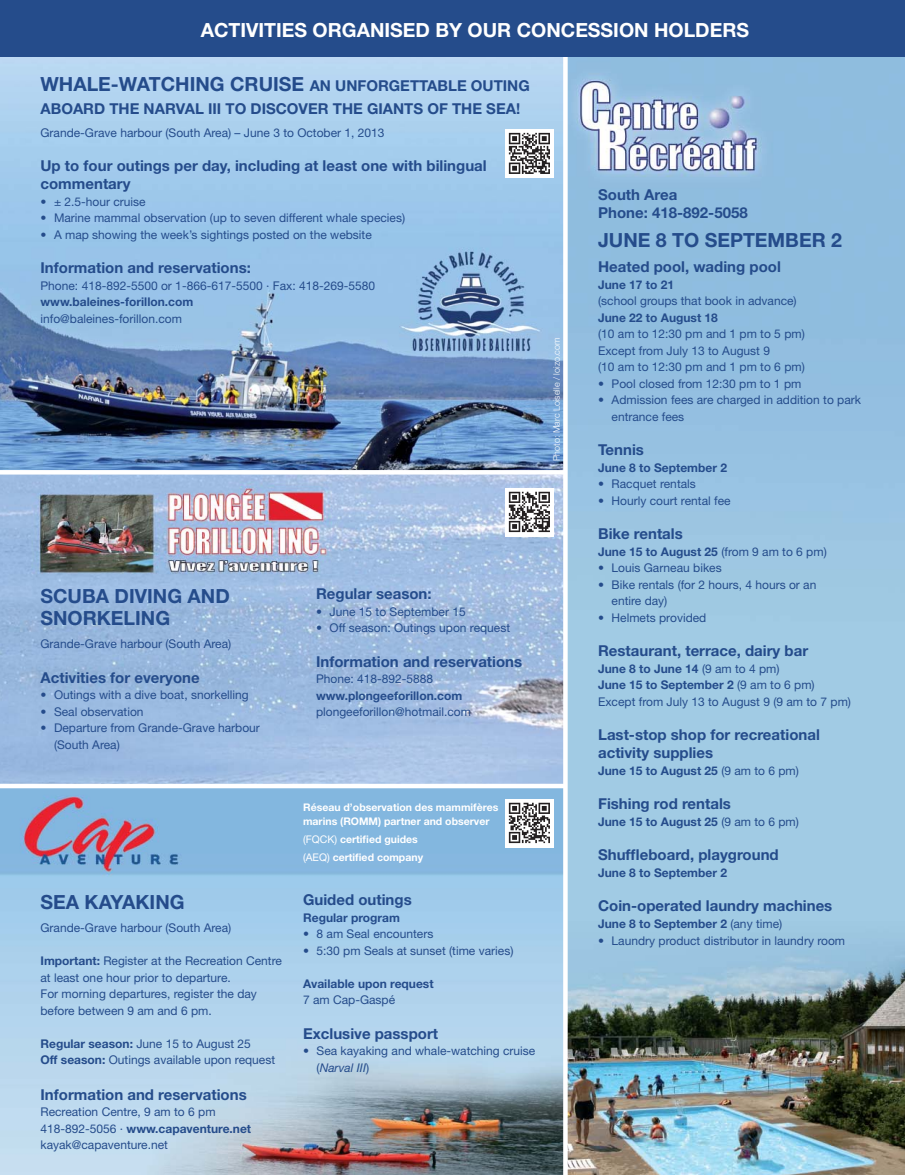
<style>
.page{position:relative;width:905px;height:1175px;background:#fff}
.page>*{position:absolute;margin:0;border:0;box-sizing:border-box;transform-origin:0 0}
.t1{font:700 19.5px/22.5px "Helvetica Neue";color:#254c8b}
.t2{font:700 19.5px "Helvetica Neue";color:#fff}
.t3{font:700 15px/18px "Helvetica Neue";color:#254c8b}
.t4{font:12px/16.5px "Helvetica Neue";color:#254c8b}
.t5{font:700 12px "Helvetica Neue";color:#254c8b}
.t6{font:700 10.5px/13.5px "Helvetica Neue";color:#fff}
.t7{font:300 9px "Helvetica Neue";color:#fff}
.s1{font-size:19.5px}
.s2{font-weight:700}
.s3{font-weight:400}
.s4{font-style:italic}
</style>
<div class="page">
<img style="left:0;top:474px;width:563px;height:700px">
<img style="left:0;top:57px;width:563px;height:413px">
<img style="left:567px;top:57px;width:337px;height:1117px">
<svg style="left:563px;top:57px;width:1px;height:1117px"></svg>
<div style="left:0;top:0;width:904px;height:57px;background:#254c8b"></div>
<hr style="left:0;top:470px;width:565px;height:4px;background:#fff">
<div style="left:0;top:783px;width:565px;height:5px;background:#fff"></div>
<img style="left:505px;top:129px;width:49px;height:49px">
<img style="left:505px;top:488px;width:49px;height:48px">
<img style="left:505px;top:799px;width:49px;height:48px">
<h1 class="t2" style="left:201px;top:23px;width:550px">ACTIVITIES ORGANISED BY OUR CONCESSION HOLDERS</h1>
<p class="t3" style="left:40px;top:76px;width:491px;line-height:22.5px"><span class="s1">WHALE-WATCHING CRUISE</span> AN UNFORGETTABLE OUTING<br>ABOARD THE NARVAL III TO DISCOVER THE GIANTS OF THE SEA!</p>
<p class="t4" style="left:40px;top:125px;width:345px">Grande-Grave harbour (South Area) – June 3 to October 1, 2013</p>
<p class="t3" style="left:40px;top:158px;width:448px">Up to four outings per day, including at least one with bilingual commentary</p>
<p class="t4" style="left:40px;top:194px;width:107px">• ± 2.5-hour cruise</p>
<p class="t4" style="left:40px;top:211px;width:366px">• Marine mammal observation (up to seven different whale species)</p>
<p class="t4" style="left:40px;top:227px;width:333px">• A map showing the week’s sightings posted on the website</p>
<p class="t3" style="left:40px;top:260px;width:212px">Information and reservations:</p>
<p class="t4" style="left:40px;top:278px;width:336px">Phone: 418-892-5500 or 1-866-617-5500 · Fax: 418-269-5580</p>
<p class="t5" style="left:40px;top:298px;width:154px">www.baleines-forillon.com</p>
<p class="t4" style="left:40px;top:311px;width:143px">info@baleines-forillon.com</p>
<p class="t7" style="left:553px;top:461px;width:125px;rotate:-90deg">Photo: Marc Loiselle / loizo.com</p>
<h1 class="t1" style="left:40px;top:586px;width:191px">SCUBA DIVING AND<br>SNORKELING</h1>
<p class="t4" style="left:40px;top:637px;width:192px">Grande-Grave harbour (South Area)</p>
<p class="t3" style="left:40px;top:670px;width:161px">Activities for everyone</p>
<p class="t4" style="left:40px;top:688px;width:210px">• Outings with a dive boat, snorkelling</p>
<p class="t4" style="left:40px;top:704px;width:105px">• Seal observation</p>
<p class="t4" style="left:54px;top:721px;width:207px;text-indent:-14px">• Departure from Grande-Grave harbour (South Area)</p>
<h1 class="t1" style="left:40px;top:892px;width:146px">SEA KAYAKING</h1>
<p class="t4" style="left:40px;top:920px;width:192px">Grande-Grave harbour (South Area)</p>
<p class="t4" style="left:40px;top:953px;width:243px"><span class="s2">Important:</span> Register at the Recreation Centre at least one hour prior to departure.<br>For morning departures, register the day before between 9 am and 6 pm.</p>
<p class="t4" style="left:40px;top:1036px;width:236px"><span class="s2">Regular season:</span> June 15 to August 25<br><span class="s2">Off season:</span> Outings available upon request</p>
<p class="t3" style="left:40px;top:1086px;width:208px">Information and reservations</p>
<p class="t4" style="left:40px;top:1104px;width:212px">Recreation Centre, 9 am to 6 pm<br>418-892-5056 · <span class="s2">www.capaventure.net </span>kayak@capaventure.net</p>
<p class="t3" style="left:316px;top:586px;width:117px">Regular season:</p>
<p class="t4" style="left:316px;top:604px;width:151px">• June 15 to September 15</p>
<p class="t4" style="left:316px;top:621px;width:196px">• Off season: Outings upon request</p>
<p class="t3" style="left:316px;top:653px;width:208px">Information and reservations</p>
<p class="t4" style="left:316px;top:672px;width:119px">Phone: 418-892-5888</p>
<p class="t5" style="left:316px;top:691px;width:148px">www.plongeeforillon.com</p>
<p class="t4" style="left:316px;top:705px;width:156px">plongeeforillon@hotmail.com</p>
<p class="t6" style="left:303px;top:801px;width:197px">Réseau d’observation des mammifères marins (ROMM) partner and observer</p>
<p class="t6" style="left:303px;top:831px;width:121px;line-height:18px"><span class="s3">(FQCK)</span> certified guides <span class="s3">(AEQ)</span> certified company</p>
<p class="t3" style="left:303px;top:892px;width:110px">Guided outings</p>
<p class="t5" style="left:303px;top:913px;width:98px">Regular program</p>
<p class="t4" style="left:303px;top:927px;width:132px">• 8 am Seal encounters</p>
<p class="t4" style="left:303px;top:943px;width:212px">• 5:30 pm Seals at sunset (time varies)</p>
<p class="t5" style="left:303px;top:979px;width:132px">Available upon request</p>
<p class="t4" style="left:303px;top:993px;width:94px">7 am Cap-Gaspé</p>
<p class="t3" style="left:303px;top:1026px;width:136px">Exclusive passport</p>
<p class="t4" style="left:316px;top:1044px;width:220px;text-indent:-14px">• Sea kayaking and whale-watching cruise (<span class="s4">Narval III</span>)</p>
<p class="t3" style="left:598px;top:187px;width:151px">South Area<br>Phone: 418-892-5058</p>
<h1 class="t1" style="left:598px;top:231px;width:245px">JUNE 8 TO SEPTEMBER 2</h1>
<p class="t3" style="left:598px;top:259px;width:184px">Heated pool, wading pool</p>
<p class="t5" style="left:598px;top:280px;width:78px">June 17 to 21</p>
<p class="t4" style="left:598px;top:294px;width:200px">(school groups that book in advance)</p>
<p class="t5" style="left:598px;top:313px;width:121px">June 22 to August 18</p>
<p class="t4" style="left:598px;top:327px;width:208px">(10 am to 12:30 pm and 1 pm to 5 pm)<br>Except from July 13 to August 9<br>(10 am to 12:30 pm and 1 pm to 6 pm)</p>
<p class="t4" style="left:598px;top:376px;width:205px">• Pool closed from 12:30 pm to 1 pm</p>
<p class="t4" style="left:611px;top:393px;width:251px;text-indent:-14px">• Admission fees are charged in addition to park entrance fees</p>
<p class="t3" style="left:598px;top:442px;width:47px">Tennis</p>
<p class="t5" style="left:598px;top:463px;width:130px">June 8 to September 2</p>
<p class="t4" style="left:598px;top:477px;width:99px">• Racquet rentals</p>
<p class="t4" style="left:598px;top:493px;width:134px">• Hourly court rental fee</p>
<p class="t3" style="left:598px;top:526px;width:86px">Bike rentals</p>
<p class="t5" style="left:598px;top:547px;width:230px">June 15 to August 25 <span class="s3">(from 9 am to 6 pm)</span></p>
<p class="t4" style="left:598px;top:561px;width:125px">• Louis Garneau bikes</p>
<p class="t4" style="left:611px;top:577px;width:206px;text-indent:-14px">• Bike rentals (for 2 hours, 4 hours or an entire day)</p>
<p class="t4" style="left:598px;top:610px;width:110px">• Helmets provided</p>
<p class="t3" style="left:598px;top:643px;width:212px">Restaurant, terrace, dairy bar</p>
<p class="t4" style="left:598px;top:661px;width:254px"><span class="s2">June 8 to June 14</span> (9 am to 4 pm)<br><span class="s2">June 15 to September 2</span> (9 am to 6 pm)<br>Except from July 13 to August 9 (9 am to 7 pm)</p>
<p class="t3" style="left:598px;top:727px;width:223px">Last-stop shop for recreational activity supplies</p>
<p class="t5" style="left:598px;top:766px;width:202px">June 15 to August 25 <span class="s3">(9 am to 6 pm)</span></p>
<p class="t3" style="left:598px;top:796px;width:134px">Fishing rod rentals</p>
<p class="t5" style="left:598px;top:817px;width:202px">June 15 to August 25 <span class="s3">(9 am to 6 pm)</span></p>
<p class="t3" style="left:598px;top:847px;width:182px">Shuffleboard, playground</p>
<p class="t5" style="left:598px;top:868px;width:130px">June 8 to September 2</p>
<p class="t3" style="left:598px;top:898px;width:236px">Coin-operated laundry machines</p>
<p class="t5" style="left:598px;top:919px;width:186px">June 8 to September 2 <span class="s3">(any time)</span></p>
<p class="t4" style="left:598px;top:933px;width:248px">• Laundry product distributor in laundry room</p>
</div>
